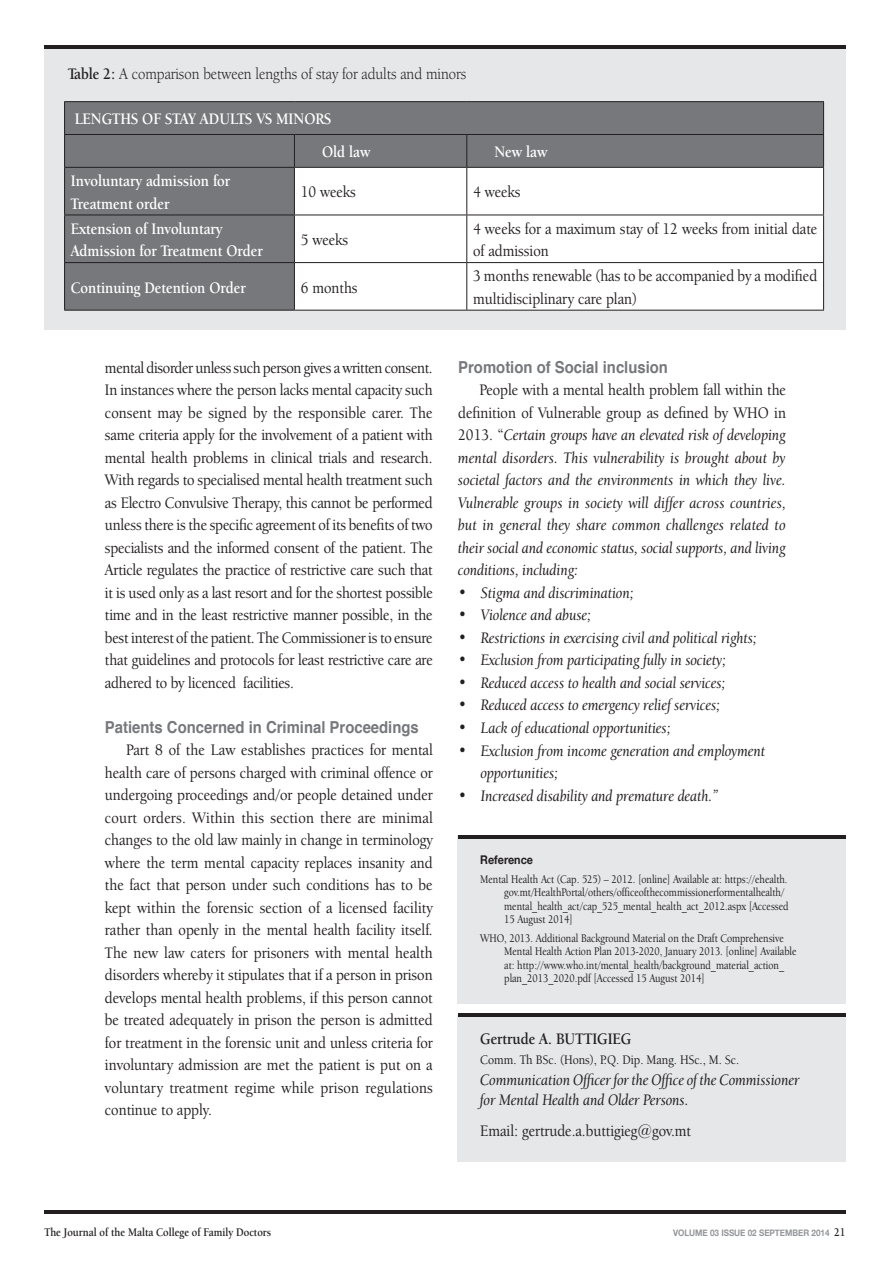
<style>
.page{position:relative;width:893px;height:1265px;background:#fff}
.page>*{position:absolute;margin:0;border:0;box-sizing:border-box;transform-origin:0 0}
.t1{font:500 16.5px/22.5px "Berkeley Oldstyle IT Cby BT";color:#231f20;scale:.9 1}
.t2{font:16.5px/22.5px "Berkeley Oldstyle IT Cby BT Med Ital";color:#231f20;scale:.9 1}
.t3{font:700 16.5px/22.5px "Berkeley Oldstyle IT Cby BT";color:#fff;scale:.9 1}
.t4{font:700 16.5px "Helvetica";color:#76787b;scale:.9 1}
.t5{font:16.5px "Berkeley Oldstyle IT Cby BT";color:#231f20;scale:.9 1}
.t6{font:700 16.5px "Berkeley Oldstyle IT Cby BT";color:#231f20;scale:.9 1}
.t7{font:500 13.5px "Berkeley Oldstyle IT Cby BT";color:#231f20;scale:.9 1}
.t8{font:500 12px/13.5px "Berkeley Oldstyle IT Cby BT";color:#231f20;scale:.85 1}
.t9{font:700 12px "Berkeley Oldstyle IT Cby BT";color:#231f20;scale:.9 1}
.t10{font:700 12px "Helvetica Neue";color:#231f20;scale:.9 1}
.t11{font:700 9px "Helvetica Neue";color:#939598;scale:.9 1}
.s1{font-weight:700}
.s2{font-family:"Berkeley Oldstyle IT Cby BT";font-weight:500}
.s3{font-family:"Berkeley Oldstyle IT Cby BT";font-size:12px;color:#231f20}
</style>
<div class="page">
<hr style="left:44px;top:1210px;width:801px;height:4px;background:#231f20">
<hr style="left:44px;top:45px;width:801px;height:4px;background:#231f20">
<div style="left:457px;top:835px;width:388px;height:169px;background:#e6e7e9"></div>
<div style="left:457px;top:1015px;width:388px;height:147px;background:#e6e7e9"></div>
<div style="left:44px;top:49px;width:801px;height:281px;background:#e6e7e9"></div>
<div style="left:65px;top:102px;width:757px;height:208px;background:#76787b"></div>
<div style="left:295px;top:168px;width:527px;height:142px;background:#fff"></div>
<hr style="left:64px;top:215px;width:230px;height:1px;background:#231f20">
<hr style="left:294px;top:215px;width:172px;height:1px;background:#231f20">
<hr style="left:466px;top:215px;width:357px;height:1px;background:#231f20">
<hr style="left:64px;top:262px;width:230px;height:1px;background:#231f20">
<hr style="left:294px;top:262px;width:172px;height:1px;background:#231f20">
<hr style="left:466px;top:262px;width:357px;height:1px;background:#231f20">
<hr style="left:64px;top:310px;width:230px;height:1px;background:#231f20">
<hr style="left:294px;top:310px;width:172px;height:1px;background:#231f20">
<hr style="left:466px;top:310px;width:357px;height:1px;background:#231f20">
<hr style="left:64px;top:168px;width:1px;height:47px;background:#231f20">
<hr style="left:64px;top:215px;width:1px;height:47px;background:#231f20">
<hr style="left:64px;top:263px;width:1px;height:47px;background:#231f20">
<hr style="left:294px;top:168px;width:1px;height:47px;background:#231f20">
<hr style="left:466px;top:168px;width:1px;height:47px;background:#231f20">
<hr style="left:822px;top:168px;width:1px;height:47px;background:#231f20">
<hr style="left:294px;top:215px;width:1px;height:47px;background:#231f20">
<hr style="left:466px;top:215px;width:1px;height:47px;background:#231f20">
<hr style="left:822px;top:215px;width:1px;height:47px;background:#231f20">
<hr style="left:294px;top:263px;width:1px;height:47px;background:#231f20">
<hr style="left:466px;top:263px;width:1px;height:47px;background:#231f20">
<hr style="left:822px;top:263px;width:1px;height:47px;background:#231f20">
<hr style="left:64px;top:101px;width:230px;height:1px;background:#231f20">
<hr style="left:64px;top:102px;width:1px;height:32px;background:#231f20">
<hr style="left:294px;top:101px;width:172px;height:1px;background:#231f20">
<hr style="left:466px;top:101px;width:357px;height:1px;background:#231f20">
<hr style="left:822px;top:102px;width:1px;height:32px;background:#231f20">
<hr style="left:64px;top:134px;width:230px;height:1px;background:#231f20">
<hr style="left:64px;top:135px;width:1px;height:32px;background:#231f20">
<hr style="left:294px;top:134px;width:172px;height:1px;background:#231f20">
<hr style="left:294px;top:135px;width:1px;height:32px;background:#231f20">
<hr style="left:466px;top:134px;width:357px;height:1px;background:#231f20">
<hr style="left:466px;top:135px;width:1px;height:32px;background:#231f20">
<hr style="left:822px;top:135px;width:1px;height:32px;background:#231f20">
<hr style="left:64px;top:167px;width:230px;height:1px;background:#231f20">
<hr style="left:294px;top:167px;width:172px;height:1px;background:#231f20">
<hr style="left:466px;top:167px;width:357px;height:1px;background:#231f20">
<hr style="left:458px;top:835px;width:387px;height:4px;background:#231f20">
<hr style="left:458px;top:1013px;width:387px;height:4px;background:#231f20">
<p class="t5" style="left:68px;top:64px;width:444px"><span class="s1">Table 2:</span> A comparison between lengths of stay for adults and minors</p>
<p class="t3" style="left:322px;top:102px;width:55px;line-height:32.8px;text-indent:-247px">LENGTHS OF STAY ADULTS VS MINORS<br>Old law</p>
<p class="t3" style="left:494px;top:140px;width:60px">New law</p>
<p class="t3" style="left:71px;top:169px;width:178px">Involuntary admission for<br>Treatment order</p>
<p class="t1" style="left:301px;top:181px;width:63px">10 weeks</p>
<p class="t1" style="left:473px;top:181px;width:54px">4 weeks</p>
<p class="t3" style="left:71px;top:217px;width:214px">Extension of Involuntary<br>Admission for Treatment Order</p>
<p class="t1" style="left:301px;top:228px;width:54px">5 weeks</p>
<p class="t1" style="left:473px;top:217px;width:383px">4 weeks for a maximum stay of 12 weeks from initial date of admission</p>
<p class="t3" style="left:71px;top:276px;width:196px">Continuing Detention Order</p>
<p class="t1" style="left:300px;top:276px;width:65px">6 months</p>
<p class="t1" style="left:473px;top:265px;width:383px">3 months renewable (has to be accompanied by a modified multidisciplinary care plan)</p>
<p class="t1" style="left:105px;top:356px;width:365px;text-align:justify">mental disorder unless such person gives a written consent.<br>In instances where the person lacks mental capacity such consent may be signed by the responsible carer. The same criteria apply for the involvement of a patient with mental health problems in clinical trials and research.<br>With regards to specialised mental health treatment such as Electro Convulsive Therapy, this cannot be performed unless there is the specific agreement of its benefits of two specialists and the informed consent of the patient. The Article regulates the practice of restrictive care such that it is used only as a last resort and for the shortest possible time and in the least restrictive manner possible, in the best interest of the patient. The Commissioner is to ensure that guidelines and protocols for least restrictive care are adhered to by licenced facilities.</p>
<p class="t4" style="left:105px;top:714px;width:350px">Patients Concerned in Criminal Proceedings</p>
<p class="t1" style="left:105px;top:738px;width:366px;text-align:justify;text-indent:21px">Part 8 of the Law establishes practices for mental health care of persons charged with criminal offence or undergoing proceedings and/or people detained under court orders. Within this section there are minimal changes to the old law mainly in change in terminology where the term mental capacity replaces insanity and the fact that person under such conditions has to be kept within the forensic section of a licensed facility rather than openly in the mental health facility itself.<br>The new law caters for prisoners with mental health disorders whereby it stipulates that if a person in prison develops mental health problems, if this person cannot be treated adequately in prison the person is admitted for treatment in the forensic unit and unless criteria for involuntary admission are met the patient is put on a voluntary treatment regime while prison regulations continue to apply.</p>
<p class="t4" style="left:458px;top:354px;width:234px">Promotion of Social inclusion</p>
<p class="t1" style="left:458px;top:379px;width:365px;text-align:right">People with a mental health problem fall within the definition of Vulnerable group as defined by WHO in</p>
<p class="t2" style="left:458px;top:424px;width:365px;text-align:justify"><span class="s2">2013. “</span>Certain groups have an elevated risk of developing mental disorders. This vulnerability is brought about by societal factors and the environments in which they live.<br>Vulnerable groups in society will differ across countries, but in general they share common challenges related to their social and economic status, social supports, and living conditions, including:</p>
<p class="t2" style="left:458px;top:581px;width:197px">• Stigma and discrimination;</p>
<p class="t2" style="left:458px;top:604px;width:149px">• Violence and abuse;</p>
<p class="t2" style="left:458px;top:626px;width:333px">• Restrictions in exercising civil and political rights;</p>
<p class="t2" style="left:458px;top:649px;width:299px">• Exclusion from participating fully in society;</p>
<p class="t2" style="left:458px;top:671px;width:299px">• Reduced access to health and social services;</p>
<p class="t2" style="left:458px;top:694px;width:293px">• Reduced access to emergency relief services;</p>
<p class="t2" style="left:458px;top:716px;width:238px">• Lack of educational opportunities;</p>
<p class="t2" style="left:480px;top:739px;width:318px;text-indent:-22px">• Exclusion from income generation and employment opportunities;</p>
<p class="t2" style="left:458px;top:784px;width:290px">• Increased disability and premature death.”</p>
<p class="t10" style="left:480px;top:850px;width:60px">Reference</p>
<p class="t8" style="left:504px;top:872px;width:336px;text-indent:-24px">Mental Health Act (Cap. 525) – 2012. [online] Available at: https://ehealth. gov.mt/HealthPortal/others/officeofthecommissionerformentalhealth/ mental_health_act/cap_525_mental_health_act_2012.aspx [Accessed 15 August 2014]</p>
<p class="t8" style="left:504px;top:931px;width:345px;text-indent:-24px">WHO, 2013. Additional Background Material on the Draft Comprehensive Mental Health Action Plan 2013-2020, January 2013. [online] Available at: http://www.who.int/mental_health/background_material_action_ plan_2013_2020.pdf [Accessed 15 August 2014]</p>
<p class="t6" style="left:480px;top:1029px;width:104px">Gertrude A. Buttigieg</p>
<p class="t7" style="left:480px;top:1052px;width:289px">Comm. Th BSc. (Hons), P.Q. Dip. Mang. HSc., M. Sc.</p>
<p class="t2" style="left:480px;top:1069px;width:356px;line-height:20.2px">Communication Officer for the Office of the Commissioner for Mental Health and Older Persons.</p>
<p class="t1" style="left:480px;top:1119px;width:236px">Email: gertrude.a.buttigieg@gov.mt</p>
<p class="t9" style="left:44px;top:1224px;width:253px">The Journal of the Malta College of Family Doctors</p>
<p class="t11" style="left:672px;top:1225px;width:193px">VOLUME 03 issue 02 SEPTEMBER 2014 <span class="s3">21</span></p>
</div>
